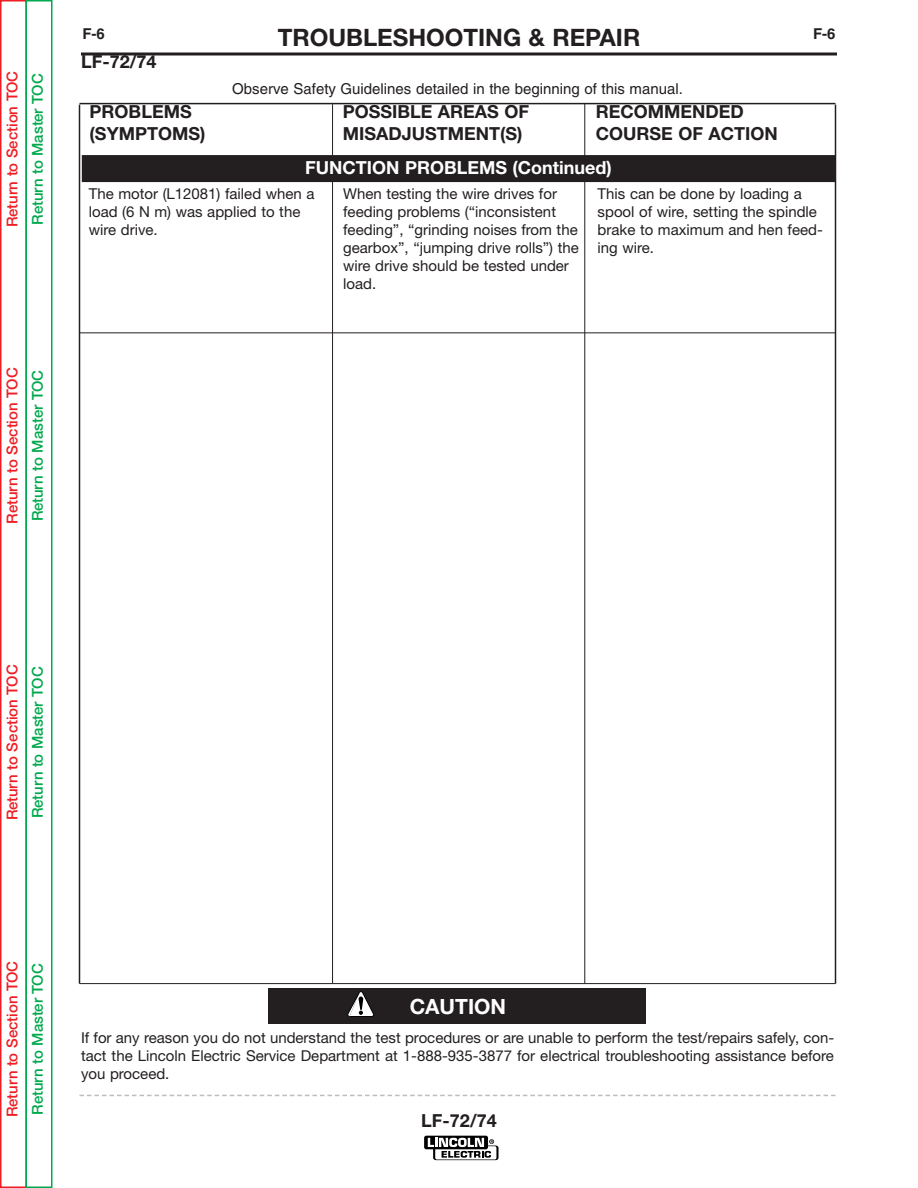
<style>
.page{position:relative;width:918px;height:1188px;background:#fff}
.page>*{position:absolute;margin:0;border:0;box-sizing:border-box;transform-origin:0 0}
.t1{font:700 24px "Helvetica Neue";color:#231f20}
.t2{font:700 21px "Helvetica Neue";color:#fff}
.t3{font:700 18px/21.6px "Helvetica Neue";color:#231f20}
.t4{font:700 18px "Helvetica Neue";color:#fff}
.t5{font:15px/18px "Helvetica Neue";color:#231f20}
.t6{font:500 15px "Helvetica Neue";letter-spacing:-.005em;color:#ee1e24}
.t7{font:500 15px "Helvetica Neue";letter-spacing:-.01em;color:#00a94e}
.t8{font:15px "Helvetica";color:#231f20}
.t9{font:700 15px "Helvetica";color:#231f20}
</style>
<div class="page">
<svg style="left:424px;top:1136px;width:64px;height:13px"></svg>
<svg style="left:428px;top:1138px;width:71px;height:23px"></svg>
<svg style="left:81px;top:52px;width:756px;height:4px;background:#595657"></svg>
<div style="left:0;top:0;width:27px;height:1188px;border:2px solid #ee1e24"></div>
<div style="left:26px;top:0;width:26px;height:1188px;border:2px solid #00a94e"></div>
<hr style="left:332px;top:104px;width:1px;height:880px;background:#231f20">
<hr style="left:584px;top:104px;width:1px;height:880px;background:#231f20">
<div style="left:82px;top:155px;width:753px;height:27px;background:#231f20"></div>
<hr style="left:80px;top:332px;width:756px;height:1px;background:#231f20">
<hr style="left:80px;top:983px;width:756px;height:1px;background:#231f20">
<div style="left:268px;top:988px;width:378px;height:36px;background:#231f20"></div>
<svg style="left:347px;top:991px;width:27px;height:26px"></svg>
<svg style="left:80px;top:1095px;width:756px;height:1px"></svg>
<hr style="left:79px;top:105px;width:1px;height:879px;background:#231f20">
<hr style="left:835px;top:105px;width:1px;height:879px;background:#231f20">
<hr style="left:80px;top:103px;width:756px;height:1px;background:#231f20">
<p class="t6" style="left:7px;top:227px;width:158px;rotate:-90deg">Return to Section TOC</p>
<p class="t7" style="left:32px;top:225px;width:153px;rotate:-90deg">Return to Master TOC</p>
<p class="t6" style="left:7px;top:524px;width:158px;rotate:-90deg">Return to Section TOC</p>
<p class="t7" style="left:32px;top:521px;width:153px;rotate:-90deg">Return to Master TOC</p>
<p class="t9" style="left:82px;top:28px;width:24px">F-6</p>
<h1 class="t1" style="left:278px;top:22px;width:364px">TROUBLESHOOTING &amp; REPAIR</h1>
<p class="t9" style="left:813px;top:28px;width:24px">F-6</p>
<p class="t3" style="left:81px;top:51px;width:77px">LF-72/74</p>
<p class="t8" style="left:232px;top:83px;width:452px">Observe Safety Guidelines detailed in the beginning of this manual.</p>
<p class="t3" style="left:90px;top:101px;width:117px">PROBLEMS (SYMPTOMS)</p>
<p class="t3" style="left:343px;top:101px;width:188px">POSSIBLE AREAS OF<br>MISADJUSTMENT(S)</p>
<p class="t3" style="left:596px;top:101px;width:184px">RECOMMENDED<br>COURSE OF ACTION</p>
<p class="t4" style="left:305px;top:156px;width:308px">FUNCTION PROBLEMS (Continued)</p>
<p class="t5" style="left:89px;top:186px;width:227px">The motor (L12081) failed when a load (6 N m) was applied to the wire drive.</p>
<p class="t5" style="left:343px;top:186px;width:237px">When testing the wire drives for feeding problems (“inconsistent feeding”, “grinding noises from the gearbox”, “jumping drive rolls”) the wire drive should be tested under load.</p>
<p class="t5" style="left:598px;top:186px;width:227px">This can be done by loading a spool of wire, setting the spindle brake to maximum and hen feed&shy;ing wire.</p>
<p class="t6" style="left:7px;top:820px;width:158px;rotate:-90deg">Return to Section TOC</p>
<p class="t7" style="left:32px;top:818px;width:153px;rotate:-90deg">Return to Master TOC</p>
<p class="t6" style="left:7px;top:1117px;width:158px;rotate:-90deg">Return to Section TOC</p>
<p class="t7" style="left:32px;top:1115px;width:153px;rotate:-90deg">Return to Master TOC</p>
<h2 class="t2" style="left:410px;top:993px;width:98px">CAUTION</h2>
<p class="t5" style="left:81px;top:1030px;width:755px;text-align:justify">If for any reason you do not understand the test procedures or are unable to perform the test/repairs safely, con&shy;tact the Lincoln Electric Service Department at 1-888-935-3877 for electrical troubleshooting assistance before you proceed.</p>
<p class="t3" style="left:421px;top:1109px;width:77px">LF-72/74</p>
</div>
